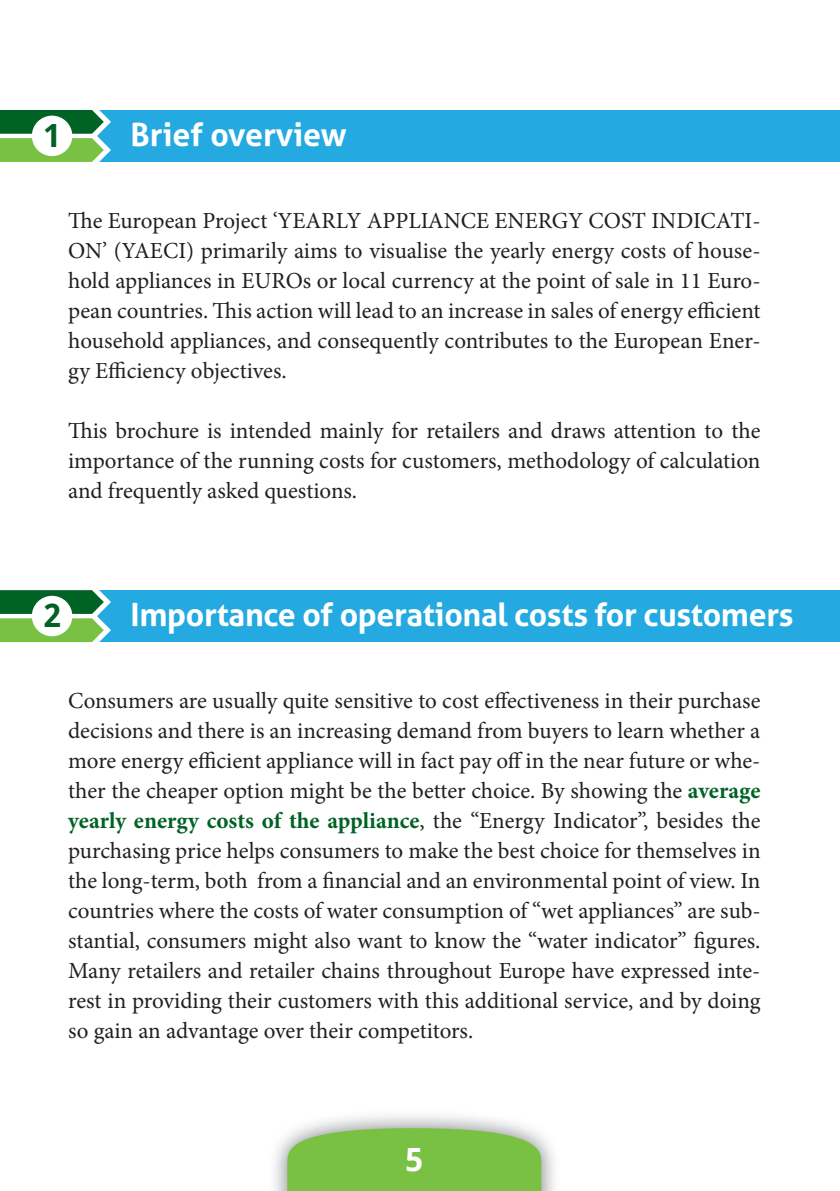
<style>
.page{position:relative;width:840px;height:1191px;background:#fff}
.page>*{position:absolute;margin:0;border:0;box-sizing:border-box;transform-origin:0 0}
.t1{font:700 32px "Aller";letter-spacing:-.01em;color:#fff}
.t2{font:700 32px "Droid Sans";color:#006224}
.t3{font:700 32px "Droid Sans";color:#fff}
.t4{font:23px/30px "Minion Pro";color:#231f20;text-align:justify}
.s1{font-weight:700;color:#006224}
</style>
<div class="page">
<img style="left:274px;top:1115px;width:281px;height:76px">
<svg style="left:287px;top:1128px;width:254px;height:63px;background:#80c24e"></svg>
<div style="left:50px;top:110px;width:789px;height:52px;background:#24aae1"></div>
<svg style="left:0;top:110px;width:111px;height:52px;background:#55a25c"></svg>
<div style="left:32px;top:116px;width:40px;height:40px;background:#fff;border-radius:50%"></div>
<div style="left:50px;top:590px;width:789px;height:52px;background:#24aae1"></div>
<svg style="left:0;top:590px;width:111px;height:53px;background:#5aa460"></svg>
<div style="left:32px;top:596px;width:40px;height:40px;background:#fff;border-radius:50%"></div>
<h1 class="t2" style="left:43px;top:117px;width:19px">1</h1>
<h1 class="t1" style="left:130px;top:116px;width:217px">Brief overview</h1>
<p class="t4" style="left:68px;top:207px;width:693px">The European Project ‘YEARLY APPLIANCE ENERGY COST INDICATI-ON’ (YAECI) primarily aims to visualise the yearly energy costs of house&shy;hold appliances in EUROs or local currency at the point of sale in 11 Euro&shy;pean countries. This action will lead to an increase in sales of energy efficient household appliances, and consequently contributes to the European Ener&shy;gy Efficiency objectives.</p>
<p class="t4" style="left:68px;top:417px;width:693px">This brochure is intended mainly for retailers and draws attention to the importance of the running costs for customers, methodology of calculation and frequently asked questions.</p>
<h1 class="t2" style="left:43px;top:597px;width:19px">2</h1>
<h1 class="t1" style="left:130px;top:596px;width:664px">Importance of operational costs for customers</h1>
<p class="t4" style="left:68px;top:687px;width:693px">Consumers are usually quite sensitive to cost effectiveness in their purchase decisions and there is an increasing demand from buyers to learn whether a more energy efficient appliance will in fact pay off in the near future or whe&shy;ther the cheaper option might be the better choice. By showing the <span class="s1">average yearly energy costs of the appliance</span>, the “Energy Indicator”, besides the purchasing price helps consumers to make the best choice for themselves in the long-term, both from a financial and an environmental point of view. In countries where the costs of water consumption of “wet appliances” are sub&shy;stantial, consumers might also want to know the “water indicator” figures.<br>Many retailers and retailer chains throughout Europe have expressed inte&shy;rest in providing their customers with this additional service, and by doing so gain an advantage over their competitors.</p>
<h1 class="t3" style="left:405px;top:1141px;width:19px">5</h1>
</div>
